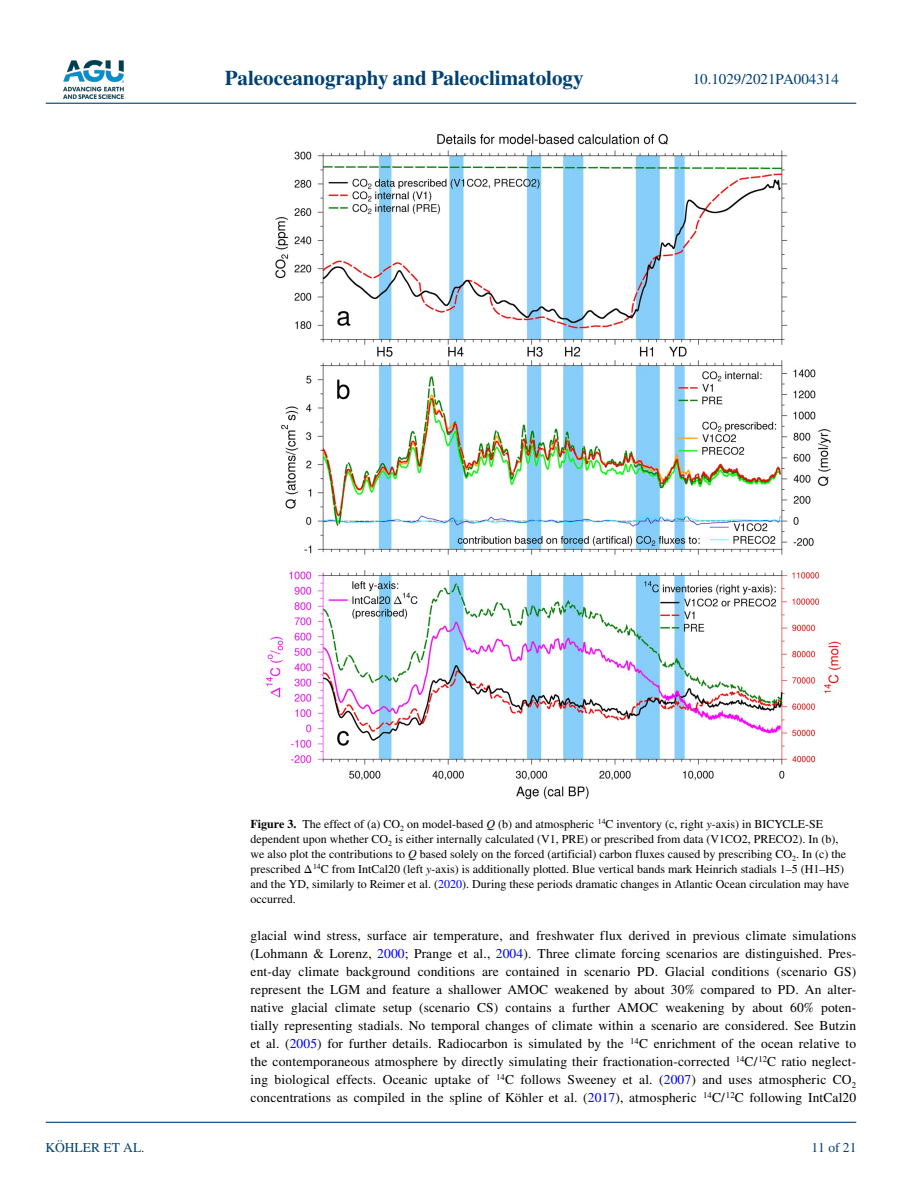
<style>
.page{position:relative;width:902px;height:1183px;background:#fff}
.page>*{position:absolute;margin:0;border:0;box-sizing:border-box;transform-origin:0 0}
.t1{font:700 21px "STIX";color:#004174}
.t2{font:15px "STIX";color:#004174}
.t3{font:13.5px/18px "STIX";letter-spacing:.01em;color:#000;text-align:justify}
.t4{font:13.5px "STIX";color:#004174}
.t5{font:12px/15px "STIX";color:#000}
.s1{font-weight:700}
.s2{font-style:italic}
.s3{color:#00f}
</style>
<div class="page">
<img style="left:63px;top:60px;width:60px;height:39px">
<hr style="left:46px;top:103px;width:810px;height:1px;background:#004174">
<hr style="left:46px;top:1121px;width:810px;height:1px;background:#004174">
<img style="left:265px;top:134px;width:576px;height:665px">
<h1 class="t1" style="left:225px;top:66px;width:360px">Paleoceanography and Paleoclimatology</h1>
<p class="t2" style="left:692px;top:69px;width:148px">10.1029/2021PA004314</p>
<p class="t4" style="left:45px;top:1138px;width:101px">KÖHLER ET AL.</p>
<p class="t5" style="left:250px;top:817px;width:600px"><span class="s1">Figure 3.</span> The effect of (a) CO<sub>2</sub> on model-based <span class="s2">Q</span> (b) and atmospheric <sup>14</sup>C inventory (c, right <span class="s2">y</span>-axis) in BICYCLE-SE dependent upon whether CO<sub>2</sub> is either internally calculated (V1, PRE) or prescribed from data (V1CO2, PRECO2). In (b), we also plot the contributions to <span class="s2">Q</span> based solely on the forced (artificial) carbon fluxes caused by prescribing CO<sub>2</sub>. In (c) the prescribed Δ<sup>14</sup>C from IntCal20 (left <span class="s2">y</span>-axis) is additionally plotted. Blue vertical bands mark Heinrich stadials 1–5 (H1–H5) and the YD, similarly to Reimer et al. (<span class="s3">2020</span>). During these periods dramatic changes in Atlantic Ocean circulation may have occurred.</p>
<p class="t3" style="left:250px;top:927px;width:607px">glacial wind stress, surface air temperature, and freshwater flux derived in previous climate simulations (Lohmann &amp; Lorenz, <span class="s3">2000</span>; Prange et al., <span class="s3">2004</span>). Three climate forcing scenarios are distinguished. Pres&shy;ent-day climate background conditions are contained in scenario PD. Glacial conditions (scenario GS) represent the LGM and feature a shallower AMOC weakened by about 30% compared to PD. An alter&shy;native glacial climate setup (scenario CS) contains a further AMOC weakening by about 60% poten&shy;tially representing stadials. No temporal changes of climate within a scenario are considered. See Butzin et al. (<span class="s3">2005</span>) for further details. Radiocarbon is simulated by the <sup>14</sup>C enrichment of the ocean relative to the contemporaneous atmosphere by directly simulating their fractionation-corrected <sup>14</sup>C/<sup>12</sup>C ratio neglect&shy;ing biological effects. Oceanic uptake of <sup>14</sup>C follows Sweeney et al. (<span class="s3">2007</span>) and uses atmospheric CO<sub>2 </sub>concentrations as compiled in the spline of Köhler et al. (<span class="s3">2017</span>), atmospheric <sup>14</sup>C/<sup>12</sup>C following IntCal20</p>
<p class="t4" style="left:811px;top:1138px;width:46px">11 of 21</p>
</div>
